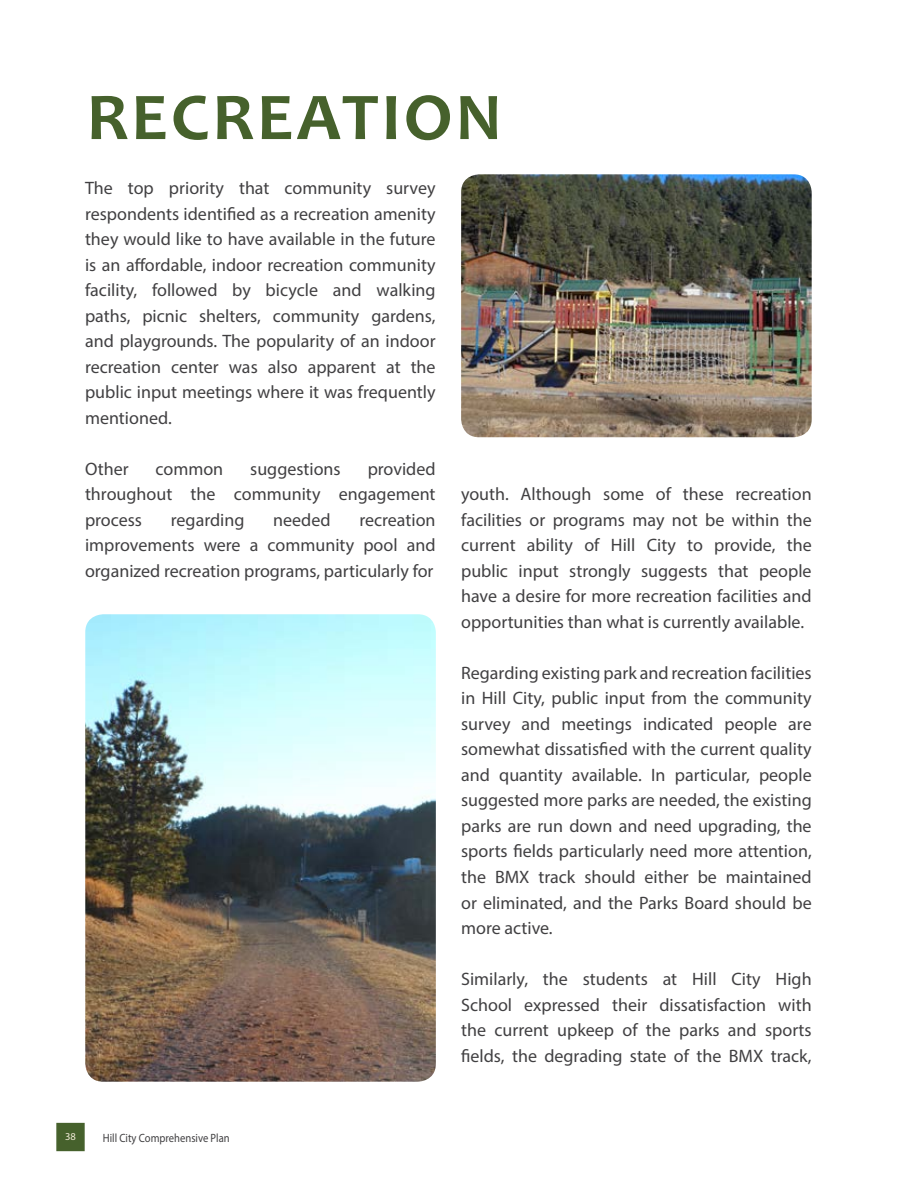
<style>
.page{position:relative;width:918px;height:1188px;background:#fff}
.page>*{position:absolute;margin:0;border:0;box-sizing:border-box;transform-origin:0 0}
.t1{font:700 67.5px "Candara";letter-spacing:.04em;color:#46612c;scale:1.04 1}
.t2{font:18px/25.5px "Myriad Pro";color:#414042;text-align:justify}
.t3{font:12px "Myriad Pro";color:#414042;scale:.88 1}
.t4{font:10.5px "Myriad Pro";color:#f4ecda}
</style>
<div class="page">
<img style="left:461px;top:174px;width:351px;height:263px">
<img style="left:85px;top:614px;width:351px;height:468px">
<div style="left:56px;top:1123px;width:29px;height:28px;background:#46612c;border:2px solid #46612c"></div>
<h1 class="t1" style="left:87px;top:75px;width:401px">RECREATION</h1>
<p class="t2" style="left:85px;top:175px;width:352px">The top priority that community survey respondents identified as a recreation amenity they would like to have available in the future is an affordable, indoor recreation community facility, followed by bicycle and walking paths, picnic shelters, community gardens, and playgrounds. The popularity of an indoor recreation center was also apparent at the public input meetings where it was frequently mentioned.</p>
<p class="t2" style="left:85px;top:456px;width:45px">Other</p>
<p class="t2" style="left:156px;top:456px;width:69px">common</p>
<p class="t2" style="left:250px;top:456px;width:92px">suggestions</p>
<p class="t2" style="left:85px;top:456px;width:352px;text-indent:283px">provided throughout the community engagement process</p>
<p class="t2" style="left:171px;top:507px;width:75px">regarding</p>
<p class="t2" style="left:273px;top:507px;width:59px">needed</p>
<p class="t2" style="left:85px;top:507px;width:352px;text-indent:274px">recreation improvements were a community pool and organized recreation programs, particularly for</p>
<p class="t2" style="left:461px;top:481px;width:352px">youth. Although some of these recreation facilities or programs may not be within the current ability of Hill City to provide, the public input strongly suggests that people have a desire for more recreation facilities and opportunities than what is currently available.</p>
<p class="t2" style="left:461px;top:660px;width:352px">Regarding existing park and recreation facilities in Hill City, public input from the community survey and meetings indicated people are somewhat dissatisfied with the current quality and quantity available. In particular, people suggested more parks are needed, the existing parks are run down and need upgrading, the sports fields particularly need more attention, the BMX track should either be maintained or eliminated, and the Parks Board should be more active.</p>
<p class="t2" style="left:461px;top:966px;width:352px">Similarly, the students at Hill City High School expressed their dissatisfaction with the current upkeep of the parks and sports fields, the degrading state of the BMX track,</p>
<p class="t4" style="left:65px;top:1130px;width:12px">38</p>
<p class="t3" style="left:103px;top:1130px;width:146px">Hill City Comprehensive Plan</p>
</div>
